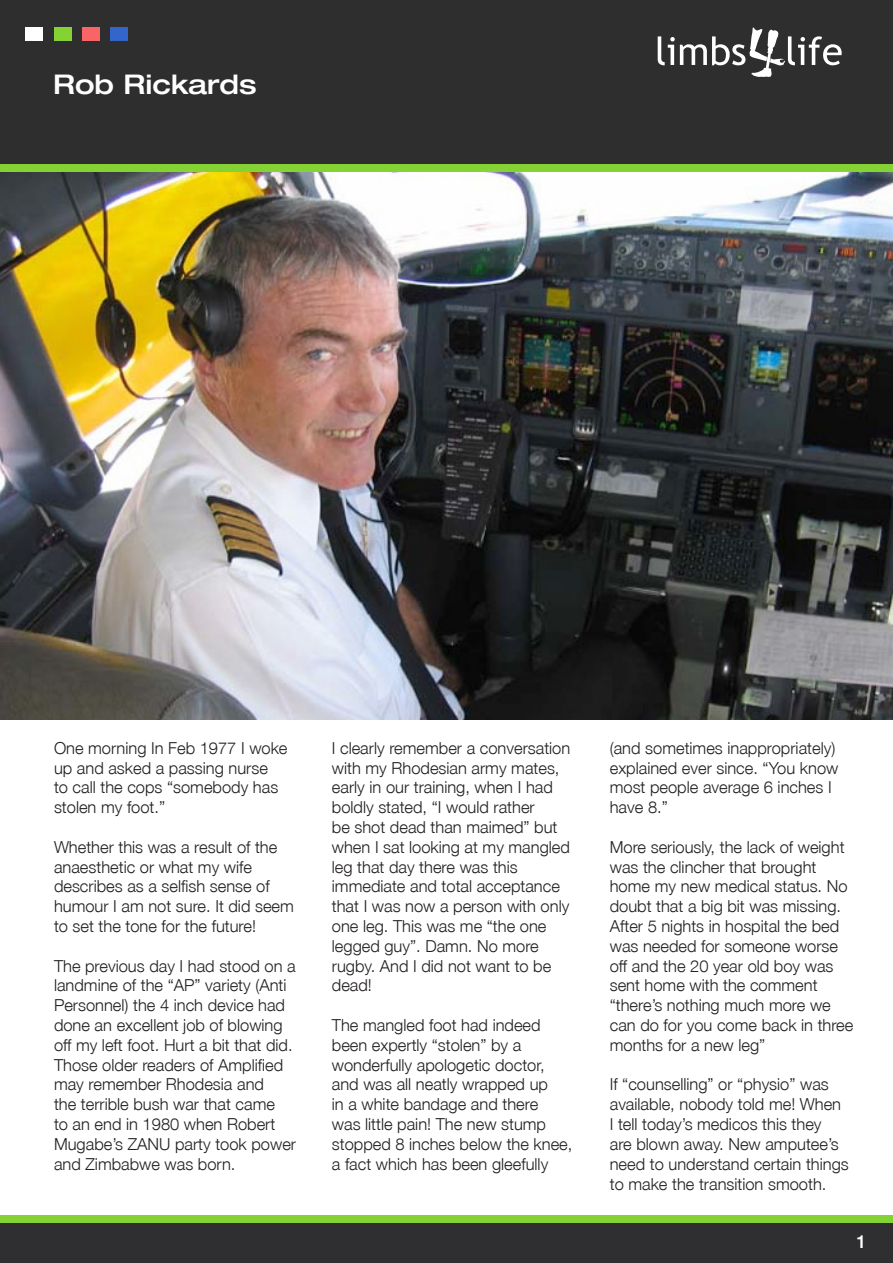
<style>
.page{position:relative;width:893px;height:1263px;background:#fff}
.page>*{position:absolute;margin:0;border:0;box-sizing:border-box;transform-origin:0 0}
.t1{font:500 expanded 27px "Helvetica Neue LT Pro";color:#fff}
.t2{font:500 18px "Helvetica Neue LT Pro";color:#fff}
.t3{font:300 16.5px/19.8px "Helvetica Neue LT Pro";color:#231f20}
</style>
<div class="page">
<div style="left:0;top:0;width:893px;height:164px;background:#2e2e2e"></div>
<img style="left:0;top:172px;width:893px;height:547px">
<div style="left:0;top:1222px;width:893px;height:41px;background:#2f2f31"></div>
<div style="left:82px;top:27px;width:17px;height:13px;background:#f96466"></div>
<div style="left:0;top:1215px;width:893px;height:7px;background:#85d234"></div>
<div style="left:0;top:164px;width:893px;height:8px;background:#85d234"></div>
<div style="left:111px;top:27px;width:17px;height:13px;background:#3266cb"></div>
<div style="left:54px;top:27px;width:17px;height:13px;background:#85d234"></div>
<div style="left:26px;top:27px;width:17px;height:13px;background:#fff"></div>
<svg style="left:658px;top:27px;width:184px;height:50px"></svg>
<p class="t1" style="left:53px;top:67px;width:205px">Rob Rickards</p>
<p class="t3" style="left:54px;top:738px;width:235px">One morning In Feb 1977 I woke up and asked a passing nurse<br>to call the cops “somebody has stolen my foot.”</p>
<p class="t3" style="left:54px;top:837px;width:241px">Whether this was a result of the anaesthetic or what my wife describes as a selfish sense of humour I am not sure. It did seem to set the tone for the future!</p>
<p class="t3" style="left:54px;top:955px;width:244px">The previous day I had stood on a landmine of the “AP” variety (Anti<br>Personnel) the 4 inch device had done an excellent job of blowing off my left foot. Hurt a bit that did.<br>Those older readers of Amplified may remember Rhodesia and<br>the terrible bush war that came<br>to an end in 1980 when Robert<br>Mugabe’s ZANU party took power and Zimbabwe was born.</p>
<p class="t3" style="left:332px;top:738px;width:240px">I clearly remember a conversation with my Rhodesian army mates, early in our training, when I had boldly stated, “I would rather<br>be shot dead than maimed” but when I sat looking at my mangled leg that day there was this immediate and total acceptance that I was now a person with only one leg. This was me “the one legged guy”. Damn. No more rugby. And I did not want to be dead!</p>
<p class="t3" style="left:332px;top:1015px;width:242px">The mangled foot had indeed been expertly “stolen” by a wonderfully apologetic doctor, and was all neatly wrapped up<br>in a white bandage and there<br>was little pain! The new stump stopped 8 inches below the knee, a fact which has been gleefully</p>
<p class="t3" style="left:610px;top:738px;width:230px">(and sometimes inappropriately) explained ever since. “You know most people average 6 inches I have 8.”</p>
<p class="t3" style="left:610px;top:837px;width:245px">More seriously, the lack of weight was the clincher that brought home my new medical status. No doubt that a big bit was missing.<br>After 5 nights in hospital the bed was needed for someone worse off and the 20 year old boy was sent home with the comment “there’s nothing much more we can do for you come back in three months for a new leg”</p>
<p class="t3" style="left:610px;top:1074px;width:240px">If “counselling” or “physio” was available, nobody told me! When<br>I tell today’s medicos this they<br>are blown away. New amputee’s need to understand certain things to make the transition smooth.</p>
<p class="t2" style="left:857px;top:1231px;width:12px">1</p>
</div>
